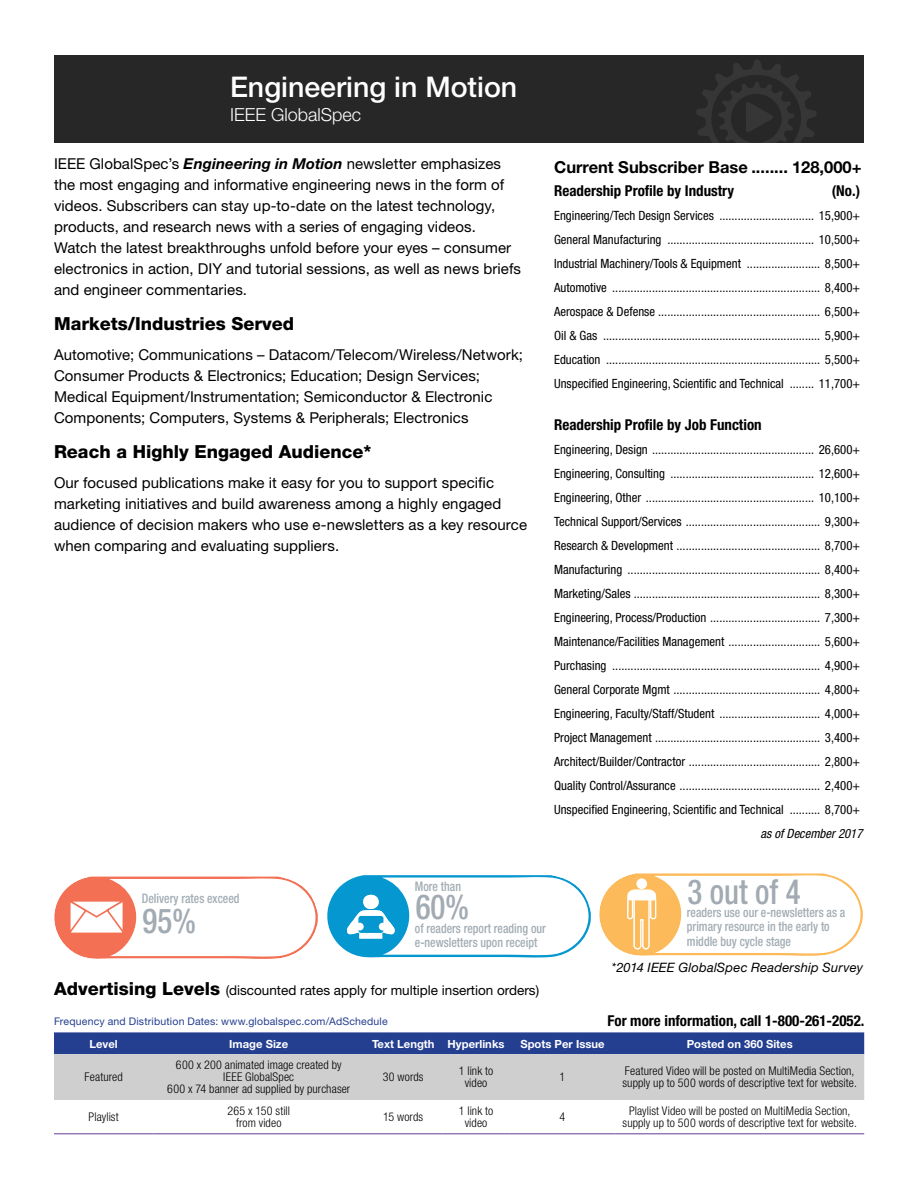
<style>
.page{position:relative;width:918px;height:1188px;background:#fff}
.page>*{position:absolute;margin:0;border:0;box-sizing:border-box;transform-origin:0 0}
.t1{font:500 condensed 34.5px "Helvetica Neue LT Std";color:#a2abb3;scale:.9 1}
.t2{font:500 28.5px "Helvetica Neue LT Std";color:#fff}
.t3{font:800 18px "Helvetica Neue LT Std";color:#000}
.t4{font:300 18px "Helvetica Neue LT Std";color:#fff}
.t5{font:700 16.5px "Helvetica Neue LT Std";color:#000}
.t6{font:15px/21px "Helvetica Neue LT Std";letter-spacing:.005em;color:#000}
.t7{font:700 condensed 15px "Helvetica Neue LT Std";color:#000}
.t8{font:13.5px "Helvetica Neue LT Std";color:#000}
.t9{font:500 condensed 13.05px/14.7px "Helvetica Neue LT Std";color:#a1acb3;scale:.9 1}
.t10{font:italic 12.9px "Helvetica Neue LT Std";letter-spacing:.015em;color:#000}
.t11{font:condensed 12.75px/24px "Helvetica Neue LT Std";color:#000;text-align:justify}
.t12{font:italic condensed 12.75px "Helvetica Neue LT Std";color:#000}
.t13{font:300 condensed 12px/12px "Helvetica Neue LT Std";letter-spacing:.01em;color:#000;text-align:center}
.t14{font:700 11.25px "Helvetica Neue LT Std";color:#fff}
.t15{font:10.5px "Helvetica Neue LT Std";letter-spacing:.02em;color:#243e90}
.s1{font-weight:700;font-style:italic}
.s2{font-weight:800;font-size:18px}
</style>
<div class="page">
<div style="left:54px;top:56px;width:810px;height:87px;background:#282727"></div>
<svg style="left:696px;top:60px;width:120px;height:83px"></svg>
<svg style="left:54px;top:873px;width:809px;height:86px"></svg>
<div style="left:358px;top:916px;width:25px;height:17px;background:#0597cf;border-radius:3px"></div>
<div style="left:356px;top:923px;width:8px;height:8px;background:#fff;border-radius:50%"></div>
<div style="left:379px;top:923px;width:8px;height:8px;background:#fff;border-radius:50%"></div>
<svg style="left:54px;top:1032px;width:810px;height:68px;background:#98a1bb"></svg>
<hr style="left:54px;top:1133px;width:99px;height:1px;background:#673895">
<hr style="left:153px;top:1133px;width:211px;height:1px;background:#673895">
<hr style="left:364px;top:1133px;width:78px;height:1px;background:#673895">
<hr style="left:442px;top:1133px;width:68px;height:1px;background:#673895">
<hr style="left:510px;top:1133px;width:105px;height:1px;background:#673895">
<hr style="left:615px;top:1133px;width:249px;height:1px;background:#673895">
<h2 class="t2" style="left:230px;top:70px;width:289px">Engineering in Motion</h2>
<h3 class="t4" style="left:230px;top:104px;width:133px">IEEE GlobalSpec</h3>
<p class="t6" style="left:54px;top:153px;width:469px">IEEE GlobalSpec’s <span class="s1">Engineering in Motion</span> newsletter emphasizes the most engaging and informative engineering news in the form of videos. Subscribers can stay up-to-date on the latest technology, products, and research news with a series of engaging videos.<br>Watch the latest breakthroughs unfold before your eyes – consumer electronics in action, DIY and tutorial sessions, as well as news briefs and engineer commentaries.</p>
<h3 class="t3" style="left:54px;top:313px;width:242px">Markets/Industries Served</h3>
<p class="t6" style="left:54px;top:344px;width:471px">Automotive; Communications – Datacom/Telecom/Wireless/Network; Consumer Products &amp; Electronics; Education; Design Services; Medical Equipment/Instrumentation; Semiconductor &amp; Electronic Components; Computers, Systems &amp; Peripherals; Electronics</p>
<h3 class="t3" style="left:54px;top:441px;width:319px">Reach a Highly Engaged Audience*</h3>
<p class="t6" style="left:54px;top:472px;width:475px">Our focused publications make it easy for you to support specific marketing initiatives and build awareness among a highly engaged audience of decision makers who use e-newsletters as a key resource when comparing and evaluating suppliers.</p>
<p class="t5" style="left:554px;top:157px;width:309px">Current Subscriber Base ........ 128,000+</p>
<p class="t7" style="left:554px;top:181px;width:182px">Readership Profile by Industry</p>
<p class="t7" style="left:832px;top:181px;width:30px">(No.)</p>
<p class="t11" style="left:554px;top:203px;width:307px">Engineering/Tech Design Services ............................... 15,900+ General Manufacturing ................................................ 10,500+ Industrial Machinery/Tools &amp; Equipment ........................ 8,500+ Automotive .................................................................... 8,400+ Aerospace &amp; Defense ..................................................... 6,500+ Oil &amp; Gas ....................................................................... 5,900+ Education ...................................................................... 5,500+ Unspecified Engineering, Scientific and Technical ........ 11,700+</p>
<p class="t7" style="left:554px;top:415px;width:209px">Readership Profile by Job Function</p>
<p class="t11" style="left:554px;top:437px;width:307px">Engineering, Design ..................................................... 26,600+ Engineering, Consulting ............................................... 12,600+ Engineering, Other ....................................................... 10,100+ Technical Support/Services ............................................ 9,300+ Research &amp; Development ............................................... 8,700+ Manufacturing ............................................................... 8,400+ Marketing/Sales ............................................................. 8,300+ Engineering, Process/Production .................................... 7,300+ Maintenance/Facilities Management .............................. 5,600+ Purchasing .................................................................... 4,900+ General Corporate Mgmt ................................................ 4,800+ Engineering, Faculty/Staff/Student ................................. 4,000+ Project Management ...................................................... 3,400+ Architect/Builder/Contractor ........................................... 2,800+ Quality Control/Assurance .............................................. 2,400+ Unspecified Engineering, Scientific and Technical .......... 8,700+</p>
<p class="t12" style="left:761px;top:826px;width:103px">as of December 2017</p>
<h1 class="t1" style="left:688px;top:871px;width:127px">3 out of 4</h1>
<p class="t9" style="left:415px;top:879px;width:53px">More than</p>
<p class="t9" style="left:415px;top:921px;width:147px">of readers report reading our e-newsletters upon receipt</p>
<p class="t9" style="left:142px;top:891px;width:110px">Delivery rates exceed</p>
<h1 class="t1" style="left:143px;top:901px;width:61px">95%</h1>
<p class="t9" style="left:687px;top:905px;width:178px">readers use our e-newsletters as a primary resource in the early to middle buy cycle stage</p>
<h1 class="t1" style="left:416px;top:886px;width:61px">60%</h1>
<p class="t8" style="left:54px;top:982px;width:487px"><span class="s2">Advertising Levels</span> (discounted rates apply for multiple insertion orders)</p>
<p class="t15" style="left:54px;top:1015px;width:335px">Frequency and Distribution Dates: www.globalspec.com/AdSchedule</p>
<p class="t10" style="left:612px;top:960px;width:253px">*2014 IEEE GlobalSpec Readership Survey</p>
<p class="t7" style="left:608px;top:1011px;width:258px">For more information, call 1-800-261-2052.</p>
<p class="t14" style="left:90px;top:1037px;width:30px">Level</p>
<p class="t14" style="left:229px;top:1037px;width:60px">Image Size</p>
<p class="t14" style="left:372px;top:1037px;width:134px">Text Length Hyperlinks</p>
<p class="t14" style="left:520px;top:1037px;width:86px">Spots Per Issue</p>
<p class="t14" style="left:687px;top:1037px;width:108px">Posted on 360 Sites</p>
<p class="t13" style="left:85px;top:1071px;width:40px">Featured</p>
<p class="t13" style="left:167px;top:1059px;width:185px">600 x 200 animated image created by<br>IEEE GlobalSpec<br>600 x 74 banner ad supplied by purchaser</p>
<p class="t13" style="left:383px;top:1071px;width:42px">30 words</p>
<p class="t13" style="left:459px;top:1065px;width:36px">1 link to video</p>
<p class="t13" style="left:560px;top:1071px;width:7px">1</p>
<p class="t13" style="left:623px;top:1065px;width:236px;text-align:left">Featured Video will be posted on MultiMedia Section, supply up to 500 words of descriptive text for website.</p>
<p class="t13" style="left:89px;top:1111px;width:32px">Playlist</p>
<p class="t13" style="left:227px;top:1105px;width:64px">265 x 150 still from video</p>
<p class="t13" style="left:383px;top:1111px;width:41px">15 words</p>
<p class="t13" style="left:459px;top:1105px;width:36px">1 link to video</p>
<p class="t13" style="left:560px;top:1111px;width:7px">4</p>
<p class="t13" style="left:623px;top:1105px;width:236px">Playlist Video will be posted on MultiMedia Section, supply up to 500 words of descriptive text for website.</p>
</div>
